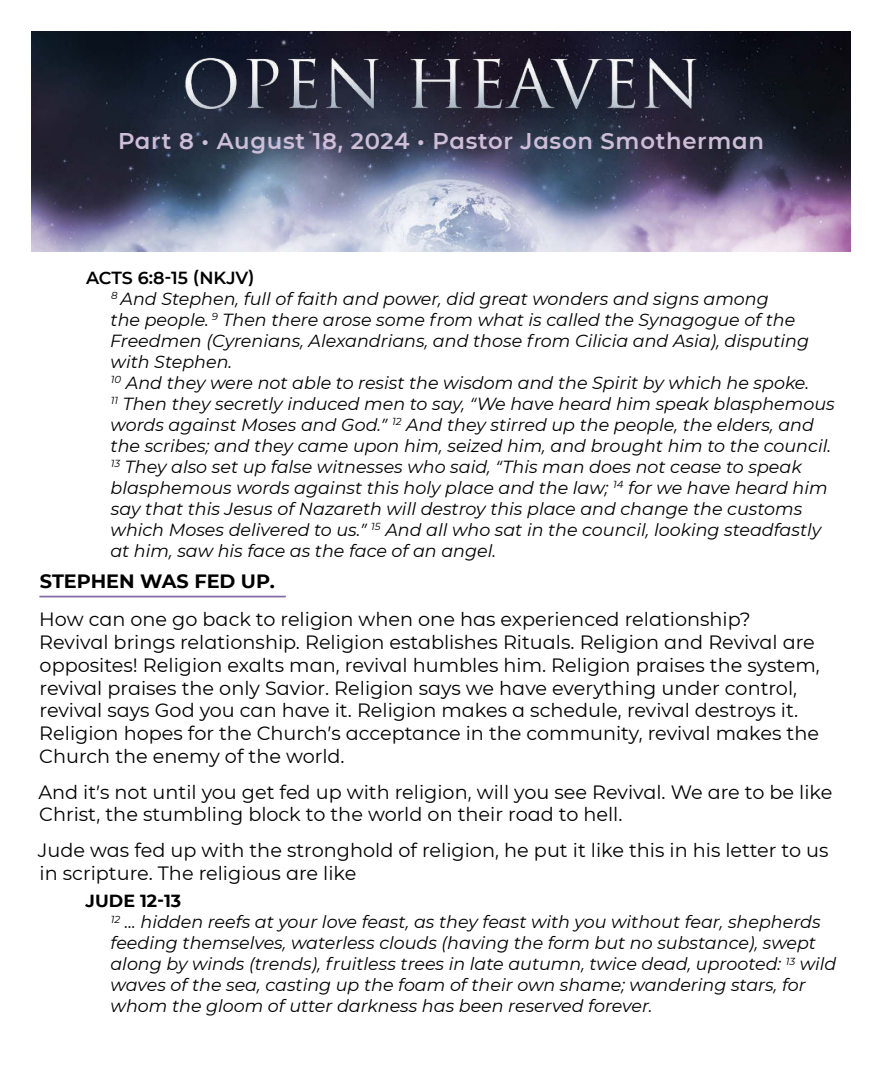
<style>
.page{position:relative;width:882px;height:1071px;background:#fff}
.page>*{position:absolute;margin:0;border:0;box-sizing:border-box;transform-origin:0 0}
.t1{font:600 22.75px "CMG Sans";letter-spacing:.03em;color:#cebed8}
.t2{font:19.25px/22.8px "CMG Sans";color:#000}
.t3{font:700 19.25px "CMG Sans";color:#000}
.t4{font:italic 17.5px/21px "CMG Sans";color:#000}
.s1{font-weight:600;font-style:normal}
.s2{font-weight:700;font-style:normal}
</style>
<div class="page">
<img style="left:32px;top:31px;width:818px;height:221px">
<hr style="left:39px;top:596px;width:247px;height:1px;background:#846ba5">
<img style="left:130px;top:49px;width:622px;height:70px">
<h1 class="t1" style="left:118px;top:125px;width:647px">Part 8 • August 18, 2024 • Pastor Jason Smotherman</h1>
<p class="t4" style="left:110px;top:269px;width:726px;text-indent:-24px"><span class="s1">ACTS 6:8-15 (NKJV)<br></span><sup>8</sup> And Stephen, full of faith and power, did great wonders and signs among<br>the people. <sup>9</sup> Then there arose some from what is called the Synagogue of the Freedmen (Cyrenians, Alexandrians, and those from Cilicia and Asia), disputing with Stephen.<br><sup>10</sup> And they were not able to resist the wisdom and the Spirit by which he spoke.<br><sup>11</sup> Then they secretly induced men to say, “We have heard him speak blasphemous words against Moses and God.” <sup>12</sup> And they stirred up the people, the elders, and the scribes; and they came upon him, seized him, and brought him to the council.<br><sup>13</sup> They also set up false witnesses who said, “This man does not cease to speak blasphemous words against this holy place and the law; <sup>14</sup> for we have heard him say that this Jesus of Nazareth will destroy this place and change the customs which Moses delivered to us.” <sup>15</sup> And all who sat in the council, looking steadfastly at him, saw his face as the face of an angel.</p>
<p class="t3" style="left:40px;top:573px;width:236px">STEPHEN WAS FED UP.</p>
<p class="t2" style="left:39px;top:610px;width:782px">How can one go back to religion when one has experienced relationship?<br>Revival brings relationship. Religion establishes Rituals. Religion and Revival are opposites! Religion exalts man, revival humbles him. Religion praises the system, revival praises the only Savior. Religion says we have everything under control, revival says God you can have it. Religion makes a schedule, revival destroys it.<br>Religion hopes for the Church’s acceptance in the community, revival makes the Church the enemy of the world.</p>
<p class="t2" style="left:38px;top:782px;width:795px">And it’s not until you get fed up with religion, will you see Revival. We are to be like<br>Christ, the stumbling block to the world on their road to hell.</p>
<p class="t2" style="left:38px;top:840px;width:792px">Jude was fed up with the stronghold of religion, he put it like this in his letter to us in scripture. The religious are like</p>
<p class="t4" style="left:110px;top:892px;width:728px;text-indent:-25px"><span class="s2">JUDE 12-13<br></span><sup>12</sup> ... hidden reefs at your love feast, as they feast with you without fear, shepherds feeding themselves, waterless clouds (having the form but no substance), swept along by winds (trends), fruitless trees in late autumn, twice dead, uprooted: <sup>13</sup> wild waves of the sea, casting up the foam of their own shame; wandering stars, for whom the gloom of utter darkness has been reserved forever.</p>
</div>
